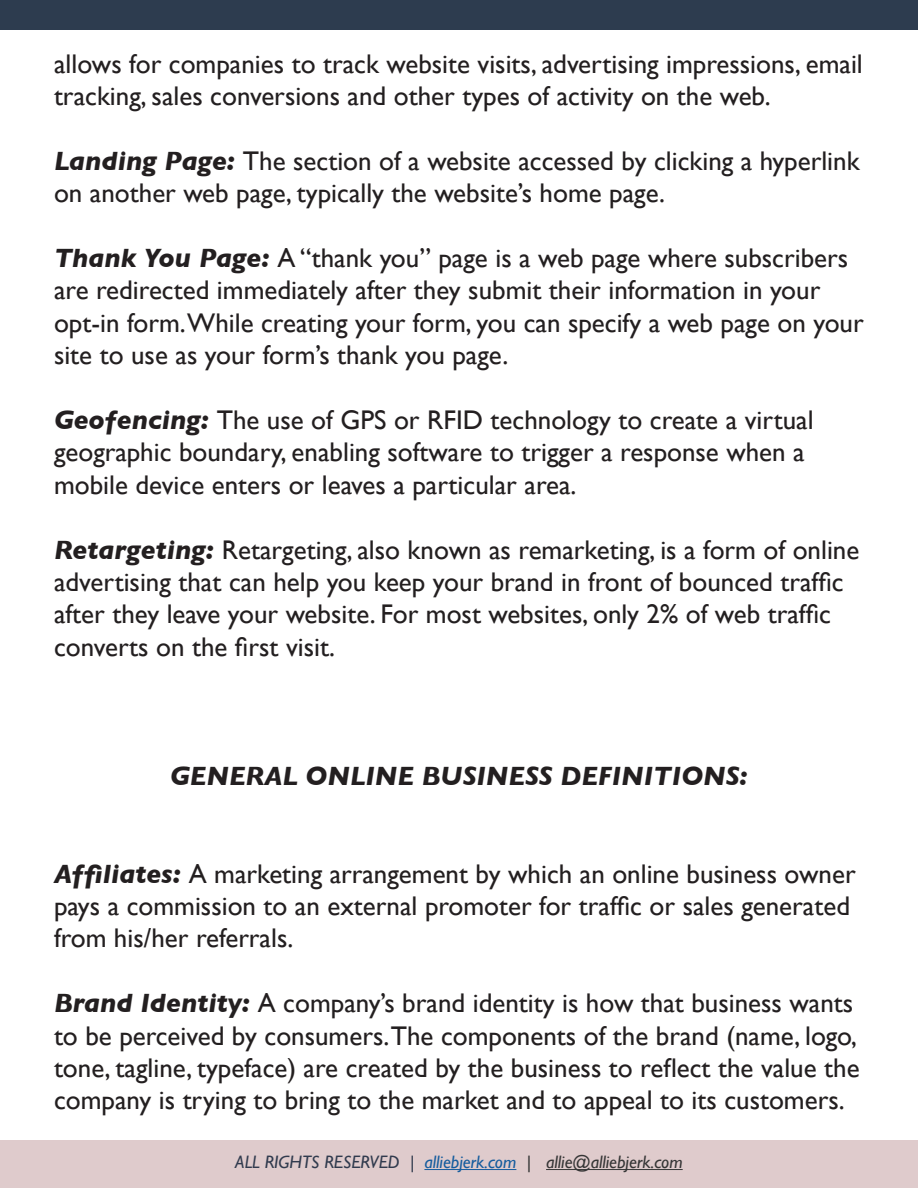
<style>
.page{position:relative;width:918px;height:1188px;background:#fff}
.page>*{position:absolute;margin:0;border:0;box-sizing:border-box;transform-origin:0 0}
.t1{font:27px/32.4px "Gill Sans";color:#231f20}
.t2{font:italic 700 27px "Gill Sans";color:#231f20}
.t3{font:italic 18px "Gill Sans";color:#363636}
.s1{font-weight:700;font-style:italic}
.s2{color:#313b4e}
.s3{color:#175d9e}
</style>
<div class="page">
<div style="left:0;top:1141px;width:918px;height:47px;background:#dfcbcc"></div>
<div style="left:0;top:0;width:918px;height:29px;background:#2d3c4f"></div>
<hr style="left:424px;top:1169px;width:92px;height:1px;background:#175d9e">
<hr style="left:546px;top:1169px;width:137px;height:1px;background:#363636">
<p class="t1" style="left:54px;top:47px;width:810px">allows for companies to track website visits, advertising impressions, email tracking, sales conversions and other types of activity on the web.</p>
<p class="t1" style="left:54px;top:144px;width:807px"><span class="s1">Landing Page:</span> The section of a website accessed by clicking a hyperlink on another web page, typically the website’s home page.</p>
<p class="t1" style="left:54px;top:241px;width:811px"><span class="s1">Thank You Page:</span> A “thank you” page is a web page where subscribers are redirected immediately after they submit their information in your opt-in form.While creating your form, you can specify a web page on your site to use as your form’s thank you page.</p>
<p class="t1" style="left:54px;top:403px;width:761px"><span class="s1">Geofencing:</span> The use of GPS or RFID technology to create a virtual geographic boundary, enabling software to trigger a response when a mobile device enters or leaves a particular area.</p>
<p class="t1" style="left:54px;top:533px;width:807px"><span class="s1">Retargeting:</span> Retargeting, also known as remarketing, is a form of online advertising that can help you keep your brand in front of bounced traffic after they leave your website. For most websites, only 2% of web traffic converts on the first visit.</p>
<p class="t2" style="left:170px;top:761px;width:579px">GENERAL ONLINE BUSINESS DEFINITIONS:</p>
<p class="t1" style="left:54px;top:857px;width:803px"><span class="s1">Affiliates:</span> A marketing arrangement by which an online business owner pays a commission to an external promoter for traffic or sales generated from his/her referrals.</p>
<p class="t1" style="left:54px;top:987px;width:807px"><span class="s1">Brand Identity:</span> A company’s brand identity is how that business wants to be perceived by consumers.The components of the brand (name, logo, tone, tagline, typeface) are created by the business to reflect the value the company is trying to bring to the market and to appeal to its customers.</p>
<p class="t3" style="left:235px;top:1152px;width:449px"><span class="s2">ALL RIGHTS RESERVED |</span> <span class="s3">alliebjerk.com</span> | allie@alliebjerk.com</p>
</div>
